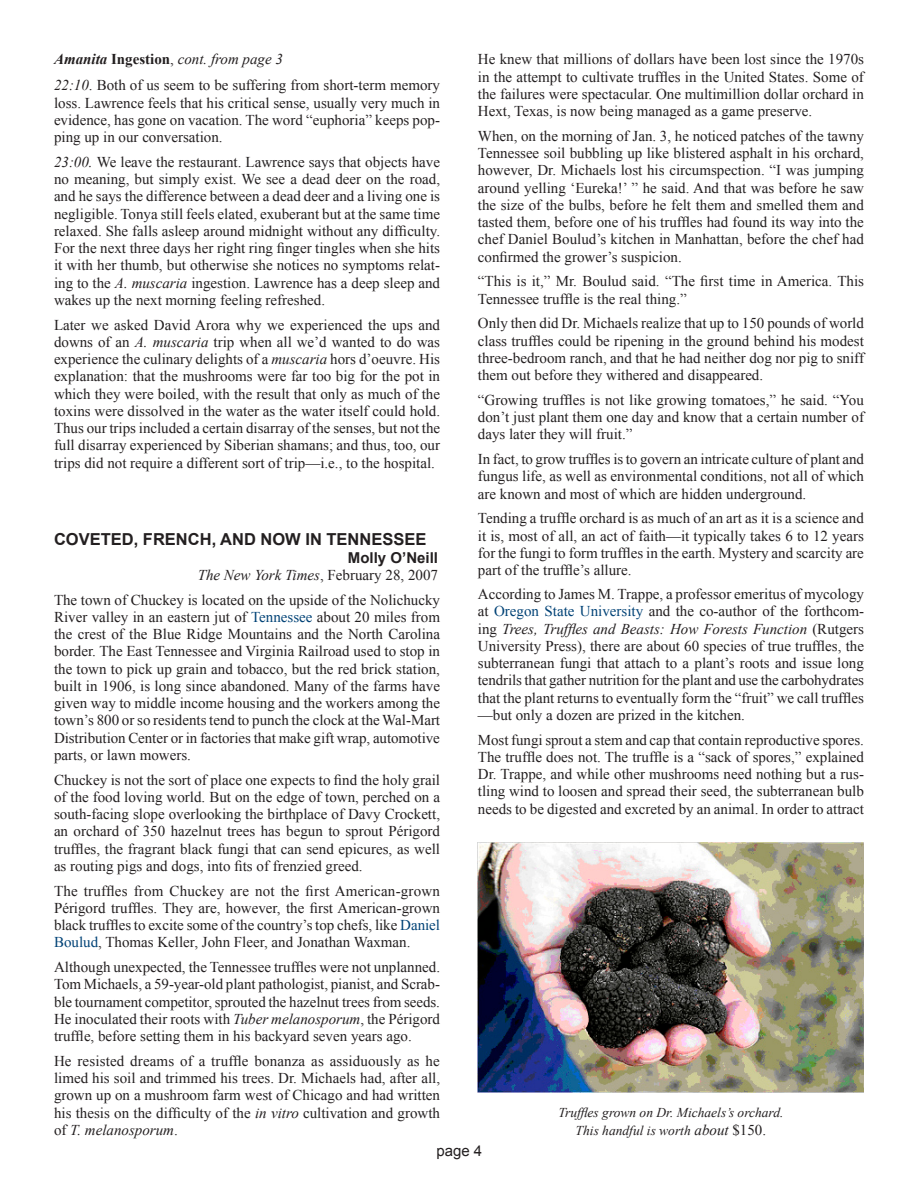
<style>
.page{position:relative;width:918px;height:1188px;background:#fff}
.page>*{position:absolute;margin:0;border:0;box-sizing:border-box;transform-origin:0 0}
.SP_Paragraphs{font:700 16.5px "Arial";color:#231f20}
.SP_Paragraphs-2{font:15px/17.2px "Times New Roman";color:#231f20;text-align:justify}
.t1{font:italic 15px "Times New Roman";color:#231f20}
.t2{font:15px "Arial";color:#231f20}
.SP_Paragraphs-3{font:italic 13.5px/17.2px "Times New Roman";color:#231f20;text-align:center}
.s1{font-weight:700}
.s2{font-weight:700;font-style:normal}
.s3{font-style:normal}
.s4{font-style:italic}
.s5{font-family:"Arial";font-weight:700}
.s6{color:#004276}
.s7{font-size:15px}
.s8{font-style:normal;font-size:15px}
</style>
<div class="page">
<img style="left:478px;top:842px;width:386px;height:250px">
<p class="t1" style="left:54px;top:49px;width:231px"><span class="s1">Amanita</span> <span class="s2">Ingestion</span><span class="s3">,</span> cont. from page 3</p>
<p class="SP_Paragraphs-2" style="left:54px;top:77px;width:388px"><span class="s4">22:10</span>. Both of us seem to be suffering from short-term memory loss. Lawrence feels that his critical sense, usually very much in evidence, has gone on vacation. The word “euphoria” keeps pop&shy;ping up in our conversation.</p>
<p class="SP_Paragraphs-2" style="left:54px;top:153px;width:388px"><span class="s4">23:00.</span> We leave the restaurant. Lawrence says that objects have no meaning, but simply exist. We see a dead deer on the road, and he says the difference between a dead deer and a living one is negligible. Tonya still feels elated, exuberant but at the same time relaxed. She falls asleep around midnight without any difficulty.<br>For the next three days her right ring finger tingles when she hits it with her thumb, but otherwise she notices no symptoms relat&shy;ing to the <span class="s4">A. muscaria</span> ingestion. Lawrence has a deep sleep and wakes up the next morning feeling refreshed.</p>
<p class="SP_Paragraphs-2" style="left:54px;top:316px;width:388px">Later we asked David Arora why we experienced the ups and downs of an <span class="s4">A. muscaria</span> trip when all we’d wanted to do was experience the culinary delights of a <span class="s4">muscaria</span> hors d’oeuvre. His explanation: that the mushrooms were far too big for the pot in which they were boiled, with the result that only as much of the toxins were dissolved in the water as the water itself could hold.<br>Thus our trips included a certain disarray of the senses, but not the full disarray experienced by Siberian shamans; and thus, too, our trips did not require a different sort of trip—i.e., to the hospital.</p>
<p class="SP_Paragraphs" style="left:54px;top:529px;width:374px">COVETED, FRENCH, AND NOW IN TENNESSEE</p>
<p class="SP_Paragraphs-2" style="left:198px;top:549px;width:242px;text-align:right"><span class="s5">Molly O’Neill<br></span><span class="s4">The New York Times</span>, February 28, 2007</p>
<p class="SP_Paragraphs-2" style="left:54px;top:591px;width:388px">The town of Chuckey is located on the upside of the Nolichucky River valley in an eastern jut of <span class="s6">Tennessee</span> about 20 miles from the crest of the Blue Ridge Mountains and the North Carolina border. The East Tennessee and Virginia Railroad used to stop in the town to pick up grain and tobacco, but the red brick station, built in 1906, is long since abandoned. Many of the farms have given way to middle income housing and the workers among the town’s 800 or so residents tend to punch the clock at the Wal-Mart Distribution Center or in factories that make gift wrap, automotive parts, or lawn mowers.</p>
<p class="SP_Paragraphs-2" style="left:54px;top:771px;width:388px">Chuckey is not the sort of place one expects to find the holy grail of the food loving world. But on the edge of town, perched on a south-facing slope overlooking the birthplace of Davy Crockett, an orchard of 350 hazelnut trees has begun to sprout Périgord truffles, the fragrant black fungi that can send epicures, as well as routing pigs and dogs, into fits of frenzied greed.</p>
<p class="SP_Paragraphs-2" style="left:54px;top:882px;width:388px">The truffles from Chuckey are not the first American-grown Périgord truffles. They are, however, the first American-grown black truffles to excite some of the country’s top chefs, like <span class="s6">Daniel Boulud</span>, Thomas Keller, John Fleer, and Jonathan Waxman.</p>
<p class="SP_Paragraphs-2" style="left:54px;top:958px;width:388px">Although unexpected, the Tennessee truffles were not unplanned.<br>Tom Michaels, a 59-year-old plant pathologist, pianist, and Scrab&shy;ble tournament competitor, sprouted the hazelnut trees from seeds.<br>He inoculated their roots with <span class="s4">Tuber melanosporum</span>, the Périgord truffle, before setting them in his backyard seven years ago.</p>
<p class="SP_Paragraphs-2" style="left:54px;top:1052px;width:388px">He resisted dreams of a truffle bonanza as assiduously as he limed his soil and trimmed his trees. Dr. Michaels had, after all, grown up on a mushroom farm west of Chicago and had written his thesis on the difficulty of the <span class="s4">in vitro</span> cultivation and growth of <span class="s4">T. melanosporum</span>.</p>
<p class="SP_Paragraphs-2" style="left:478px;top:51px;width:388px">He knew that millions of dollars have been lost since the 1970s in the attempt to cultivate truffles in the United States. Some of the failures were spectacular. One multimillion dollar orchard in Hext, Texas, is now being managed as a game preserve.</p>
<p class="SP_Paragraphs-2" style="left:478px;top:127px;width:388px">When, on the morning of Jan. 3, he noticed patches of the tawny Tennessee soil bubbling up like blistered asphalt in his orchard, however, Dr. Michaels lost his circumspection. “I was jumping around yelling ‘Eureka!’ ” he said. And that was before he saw the size of the bulbs, before he felt them and smelled them and tasted them, before one of his truffles had found its way into the chef Daniel Boulud’s kitchen in Manhattan, before the chef had confirmed the grower’s suspicion.</p>
<p class="SP_Paragraphs-2" style="left:478px;top:273px;width:388px">“This is it,” Mr. Boulud said. “The first time in America. This<br>Tennessee truffle is the real thing.”</p>
<p class="SP_Paragraphs-2" style="left:478px;top:315px;width:388px">Only then did Dr. Michaels realize that up to 150 pounds of world class truffles could be ripening in the ground behind his modest three-bedroom ranch, and that he had neither dog nor pig to sniff them out before they withered and disappeared.</p>
<p class="SP_Paragraphs-2" style="left:478px;top:391px;width:388px">“Growing truffles is not like growing tomatoes,” he said. “You don’t just plant them one day and know that a certain number of days later they will fruit.”</p>
<p class="SP_Paragraphs-2" style="left:478px;top:450px;width:388px">In fact, to grow truffles is to govern an intricate culture of plant and fungus life, as well as environmental conditions, not all of which are known and most of which are hidden underground.</p>
<p class="SP_Paragraphs-2" style="left:478px;top:510px;width:388px">Tending a truffle orchard is as much of an art as it is a science and it is, most of all, an act of faith—it typically takes 6 to 12 years for the fungi to form truffles in the earth. Mystery and scarcity are part of the truffle’s allure.</p>
<p class="SP_Paragraphs-2" style="left:478px;top:585px;width:388px">According to James M. Trappe, a professor emeritus of mycology at <span class="s6">Oregon State University</span> and the co-author of the forthcom&shy;ing <span class="s4">Trees, Truffles and Beasts: How Forests Function</span> (Rutgers University Press), there are about 60 species of true truffles, the subterranean fungi that attach to a plant’s roots and issue long tendrils that gather nutrition for the plant and use the carbohydrates that the plant returns to eventually form the “fruit” we call truffles —but only a dozen are prized in the kitchen.</p>
<p class="SP_Paragraphs-2" style="left:478px;top:731px;width:388px">Most fungi sprout a stem and cap that contain reproductive spores.<br>The truffle does not. The truffle is a “sack of spores,” explained Dr. Trappe, and while other mushrooms need nothing but a rus&shy;tling wind to loosen and spread their seed, the subterranean bulb needs to be digested and excreted by an animal. In order to attract</p>
<p class="SP_Paragraphs-3" style="left:558px;top:1104px;width:227px">Truffles grown on Dr. Michaels’s orchard.<br>This handful is worth <span class="s7">about</span> <span class="s8">$150.</span></p>
<p class="t2" style="left:436px;top:1141px;width:47px">page 4</p>
</div>
